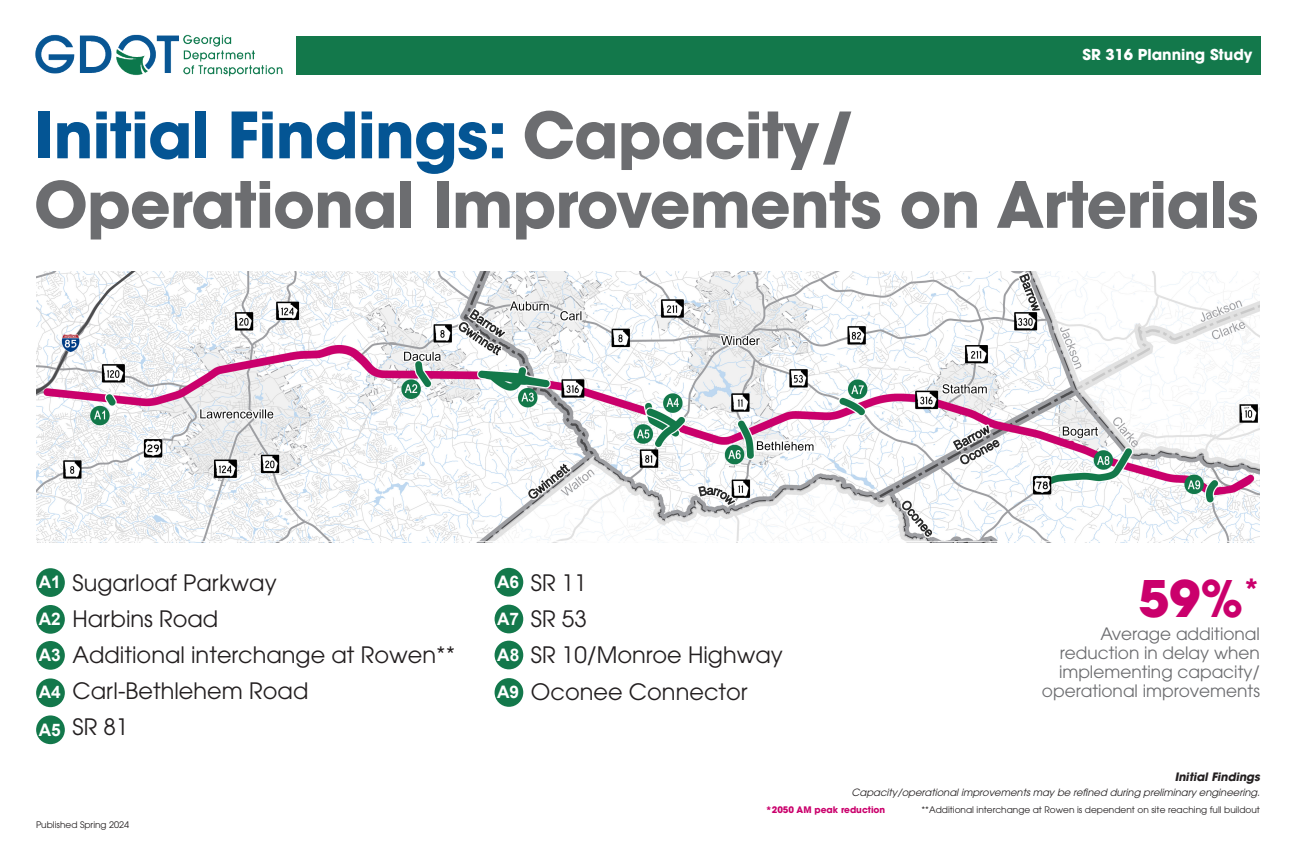
<style>
.page{position:relative;width:1296px;height:864px;background:#fff}
.page>*{position:absolute;margin:0;border:0;box-sizing:border-box;transform-origin:0 0}
.t1{font:700 63.25px "ITC Avant Garde Std";letter-spacing:-.015em;color:#6c6d70}
.t2{font:700 63.25px "ITC Avant Garde Std";letter-spacing:-.015em;color:#045594}
.t3{font:700 50px "ITC Avant Garde Pro";color:#ca006c}
.t4{font:22.5px "ITC Avant Garde Pro";color:#231f20}
.t5{font:700 17.3px/36.8px "Arial";color:#fff;text-align:justify}
.t6{font:17px "ITC Avant Garde Pro";color:#6c6d70}
.t7{font:700 15px "ITC Avant Garde Pro";color:#fff}
.t8{font:italic 700 11.5px "ITC Avant Garde Pro";color:#231f20}
.t9{font:italic 10px "ITC Avant Garde Pro";color:#231f20}
.t10{font:9px "ITC Avant Garde Pro";color:#231f20}
.t11{font:700 9px "ITC Avant Garde Pro";color:#ca006c}
.s1{color:#6c6d70}
</style>
<div class="page">
<img style="left:36px;top:272px;width:1224px;height:271px">
<div style="left:297px;top:36px;width:964px;height:38px;background:#13784b"></div>
<img style="left:35px;top:34px;width:248px;height:43px">
<div style="left:36px;top:568px;width:29px;height:29px;background:#13784b;border-radius:50%"></div>
<div style="left:36px;top:605px;width:29px;height:29px;background:#13784b;border-radius:50%"></div>
<div style="left:36px;top:641px;width:29px;height:29px;background:#13784b;border-radius:50%"></div>
<div style="left:36px;top:678px;width:29px;height:29px;background:#13784b;border-radius:50%"></div>
<div style="left:36px;top:715px;width:29px;height:29px;background:#13784b;border-radius:50%"></div>
<div style="left:495px;top:568px;width:28px;height:29px;background:#13784b;border-radius:50%"></div>
<div style="left:495px;top:605px;width:28px;height:28px;background:#13784b;border-radius:50%"></div>
<div style="left:495px;top:641px;width:28px;height:28px;background:#13784b;border-radius:50%"></div>
<div style="left:495px;top:678px;width:28px;height:29px;background:#13784b;border-radius:50%"></div>
<p class="t7" style="left:1082px;top:45px;width:172px">SR 316 Planning Study</p>
<p class="t2" style="left:34px;top:94px;width:823px">Initial Findings: <span class="s1">Capacity/</span></p>
<p class="t1" style="left:34px;top:163px;width:1226px">Operational Improvements on Arterials</p>
<p class="t4" style="left:72px;top:569px;width:206px">Sugarloaf Parkway</p>
<p class="t4" style="left:72px;top:605px;width:147px">Harbins Road</p>
<p class="t4" style="left:72px;top:641px;width:384px">Additional interchange at Rowen**</p>
<p class="t4" style="left:72px;top:677px;width:237px">Carl-Bethlehem Road</p>
<p class="t4" style="left:72px;top:713px;width:58px">SR 81</p>
<p class="t5" style="left:39px;top:564px;width:24px">A1<br>A2<br>A3<br>A4<br>A5</p>
<p class="t5" style="left:497px;top:564px;width:24px;line-height:36.5px">A6<br>A7<br>A8<br>A9</p>
<p class="t4" style="left:531px;top:569px;width:58px">SR 11</p>
<p class="t4" style="left:531px;top:605px;width:58px">SR 53</p>
<p class="t4" style="left:531px;top:641px;width:254px">SR 10/Monroe Highway</p>
<p class="t4" style="left:531px;top:678px;width:218px">Oconee Connector</p>
<p class="t3" style="left:1139px;top:565px;width:123px">59%<sup>*</sup></p>
<p class="t6" style="left:1100px;top:623px;width:161px">Average additional</p>
<p class="t6" style="left:1060px;top:642px;width:202px">reduction in delay when</p>
<p class="t6" style="left:1059px;top:661px;width:202px">implementing capacity/</p>
<p class="t6" style="left:1042px;top:680px;width:220px">operational improvements</p>
<p class="t10" style="left:36px;top:819px;width:95px">Published Spring 2024</p>
<p class="t8" style="left:1175px;top:769px;width:89px">Initial Findings</p>
<p class="t9" style="left:852px;top:786px;width:413px">Capacity/operationalimprovementsmay be refined during preliminary engineering.</p>
<p class="t11" style="left:766px;top:803px;width:121px">*2050 AM peak reduction</p>
<p class="t10" style="left:921px;top:804px;width:340px">**Additional interchange at Rowen is dependent on site reaching full buildout</p>
</div>
